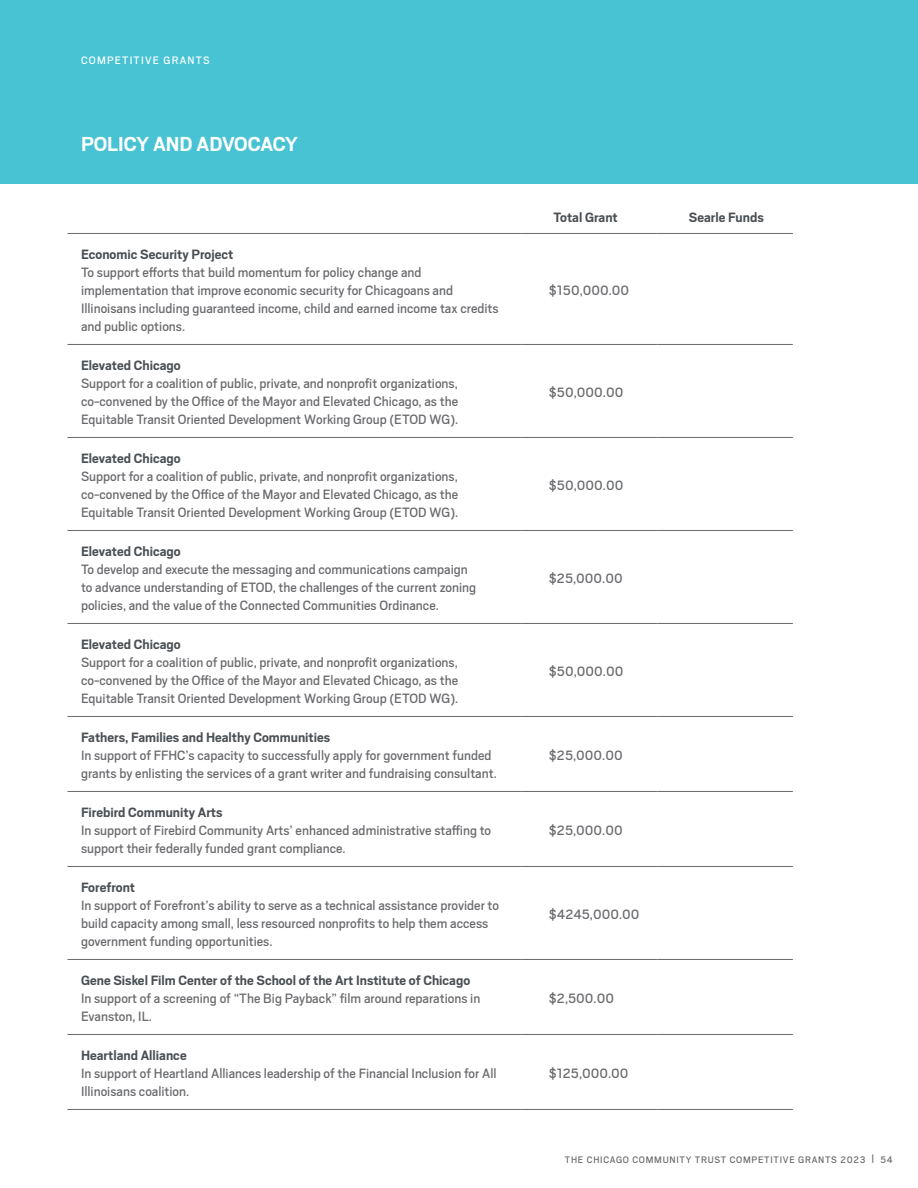
<style>
.page{position:relative;width:918px;height:1188px;background:#fff}
.page>*{position:absolute;margin:0;border:0;box-sizing:border-box;transform-origin:0 0}
.t1{font:700 22.5px "Scout";color:#fff}
.t2{font:15px/18px "Scout";color:#696a6d}
.t3{font:700 15px "Scout";color:#4a4f54}
.t4{font:12px "Scout";letter-spacing:.1em;color:#fff}
.t5{font:10.5px "Scout";letter-spacing:.07em;color:#696a6d}
</style>
<div class="page">
<div style="left:0;top:0;width:918px;height:183px;background:#47c3d3"></div>
<hr style="left:68px;top:233px;width:454px;height:1px;background:#696a6d">
<hr style="left:522px;top:233px;width:135px;height:1px;background:#696a6d">
<hr style="left:657px;top:233px;width:136px;height:1px;background:#696a6d">
<hr style="left:68px;top:344px;width:454px;height:1px;background:#696a6d">
<hr style="left:522px;top:344px;width:135px;height:1px;background:#696a6d">
<hr style="left:657px;top:344px;width:136px;height:1px;background:#696a6d">
<hr style="left:68px;top:437px;width:454px;height:1px;background:#696a6d">
<hr style="left:522px;top:437px;width:135px;height:1px;background:#696a6d">
<hr style="left:657px;top:437px;width:136px;height:1px;background:#696a6d">
<hr style="left:68px;top:530px;width:454px;height:1px;background:#696a6d">
<hr style="left:522px;top:530px;width:135px;height:1px;background:#696a6d">
<hr style="left:657px;top:530px;width:136px;height:1px;background:#696a6d">
<hr style="left:68px;top:623px;width:454px;height:1px;background:#696a6d">
<hr style="left:522px;top:623px;width:135px;height:1px;background:#696a6d">
<hr style="left:657px;top:623px;width:136px;height:1px;background:#696a6d">
<hr style="left:68px;top:716px;width:454px;height:1px;background:#696a6d">
<hr style="left:522px;top:716px;width:135px;height:1px;background:#696a6d">
<hr style="left:657px;top:716px;width:136px;height:1px;background:#696a6d">
<hr style="left:68px;top:791px;width:454px;height:1px;background:#696a6d">
<hr style="left:522px;top:791px;width:135px;height:1px;background:#696a6d">
<hr style="left:657px;top:791px;width:136px;height:1px;background:#696a6d">
<hr style="left:68px;top:866px;width:454px;height:1px;background:#696a6d">
<hr style="left:522px;top:866px;width:135px;height:1px;background:#696a6d">
<hr style="left:657px;top:866px;width:136px;height:1px;background:#696a6d">
<hr style="left:68px;top:959px;width:454px;height:1px;background:#696a6d">
<hr style="left:522px;top:959px;width:135px;height:1px;background:#696a6d">
<hr style="left:657px;top:959px;width:136px;height:1px;background:#696a6d">
<hr style="left:68px;top:1034px;width:454px;height:1px;background:#696a6d">
<hr style="left:522px;top:1034px;width:135px;height:1px;background:#696a6d">
<hr style="left:657px;top:1034px;width:136px;height:1px;background:#696a6d">
<hr style="left:68px;top:1109px;width:454px;height:1px;background:#696a6d">
<hr style="left:522px;top:1109px;width:135px;height:1px;background:#696a6d">
<hr style="left:657px;top:1109px;width:136px;height:1px;background:#696a6d">
<p class="t4" style="left:81px;top:52px;width:130px">COMPETITIVE GRANTS</p>
<h1 class="t1" style="left:81px;top:130px;width:218px">POLICY AND ADVOCACY</h1>
<p class="t3" style="left:81px;top:245px;width:154px">Economic Security Project</p>
<p class="t2" style="left:81px;top:263px;width:419px">To support efforts that build momentum for policy change and implementation that improve economic security for Chicagoans and Illinoisans including guaranteed income, child and earned income tax credits and public options.</p>
<p class="t3" style="left:554px;top:207px;width:66px">Total Grant</p>
<p class="t3" style="left:689px;top:207px;width:76px">Searle Funds</p>
<p class="t2" style="left:549px;top:281px;width:82px">$150,000.00</p>
<p class="t3" style="left:81px;top:356px;width:101px">Elevated Chicago</p>
<p class="t2" style="left:81px;top:374px;width:379px;text-align:justify">Support for a coalition of public, private, and nonprofit organizations, co-convened by the Office of the Mayor and Elevated Chicago, as the Equitable Transit Oriented Development Working Group (ETOD WG).</p>
<p class="t2" style="left:549px;top:383px;width:76px">$50,000.00</p>
<p class="t3" style="left:81px;top:449px;width:101px">Elevated Chicago</p>
<p class="t2" style="left:81px;top:467px;width:379px;text-align:justify">Support for a coalition of public, private, and nonprofit organizations, co-convened by the Office of the Mayor and Elevated Chicago, as the Equitable Transit Oriented Development Working Group (ETOD WG).</p>
<p class="t2" style="left:549px;top:476px;width:76px">$50,000.00</p>
<p class="t3" style="left:81px;top:542px;width:101px">Elevated Chicago</p>
<p class="t2" style="left:81px;top:560px;width:397px">To develop and execute the messaging and communications campaign to advance understanding of ETOD, the challenges of the current zoning policies, and the value of the Connected Communities Ordinance.</p>
<p class="t2" style="left:549px;top:569px;width:75px">$25,000.00</p>
<p class="t3" style="left:81px;top:635px;width:101px">Elevated Chicago</p>
<p class="t2" style="left:81px;top:653px;width:379px;text-align:justify">Support for a coalition of public, private, and nonprofit organizations, co-convened by the Office of the Mayor and Elevated Chicago, as the Equitable Transit Oriented Development Working Group (ETOD WG).</p>
<p class="t2" style="left:549px;top:662px;width:76px">$50,000.00</p>
<p class="t3" style="left:81px;top:728px;width:251px">Fathers, Families and Healthy Communities</p>
<p class="t2" style="left:81px;top:746px;width:417px">In support of FFHC’s capacity to successfully apply for government funded grants by enlisting the services of a grant writer and fundraising consultant.</p>
<p class="t2" style="left:549px;top:746px;width:75px">$25,000.00</p>
<p class="t3" style="left:81px;top:803px;width:143px">Firebird Community Arts</p>
<p class="t2" style="left:81px;top:821px;width:412px">In support of Firebird Community Arts’ enhanced administrative staffing to support their federally funded grant compliance.</p>
<p class="t2" style="left:549px;top:821px;width:75px">$25,000.00</p>
<p class="t3" style="left:81px;top:878px;width:56px">Forefront</p>
<p class="t2" style="left:81px;top:896px;width:420px">In support of Forefront’s ability to serve as a technical assistance provider to build capacity among small, less resourced nonprofits to help them access government funding opportunities.</p>
<p class="t2" style="left:549px;top:905px;width:92px">$4245,000.00</p>
<p class="t3" style="left:81px;top:971px;width:391px">Gene Siskel Film Center of the School of the Art Institute of Chicago</p>
<p class="t2" style="left:81px;top:989px;width:401px">In support of a screening of “The Big Payback” film around reparations in<br>Evanston, IL.</p>
<p class="t2" style="left:549px;top:989px;width:67px">$2,500.00</p>
<p class="t3" style="left:81px;top:1046px;width:107px">Heartland Alliance</p>
<p class="t2" style="left:81px;top:1064px;width:417px">In support of Heartland Alliances leadership of the Financial Inclusion for All<br>Illinoisans coalition.</p>
<p class="t2" style="left:549px;top:1064px;width:81px">$125,000.00</p>
<p class="t5" style="left:565px;top:1153px;width:330px">THE CHICAGO COMMUNITY TRUST COMPETITIVE GRANTS 2023 | 54</p>
</div>
